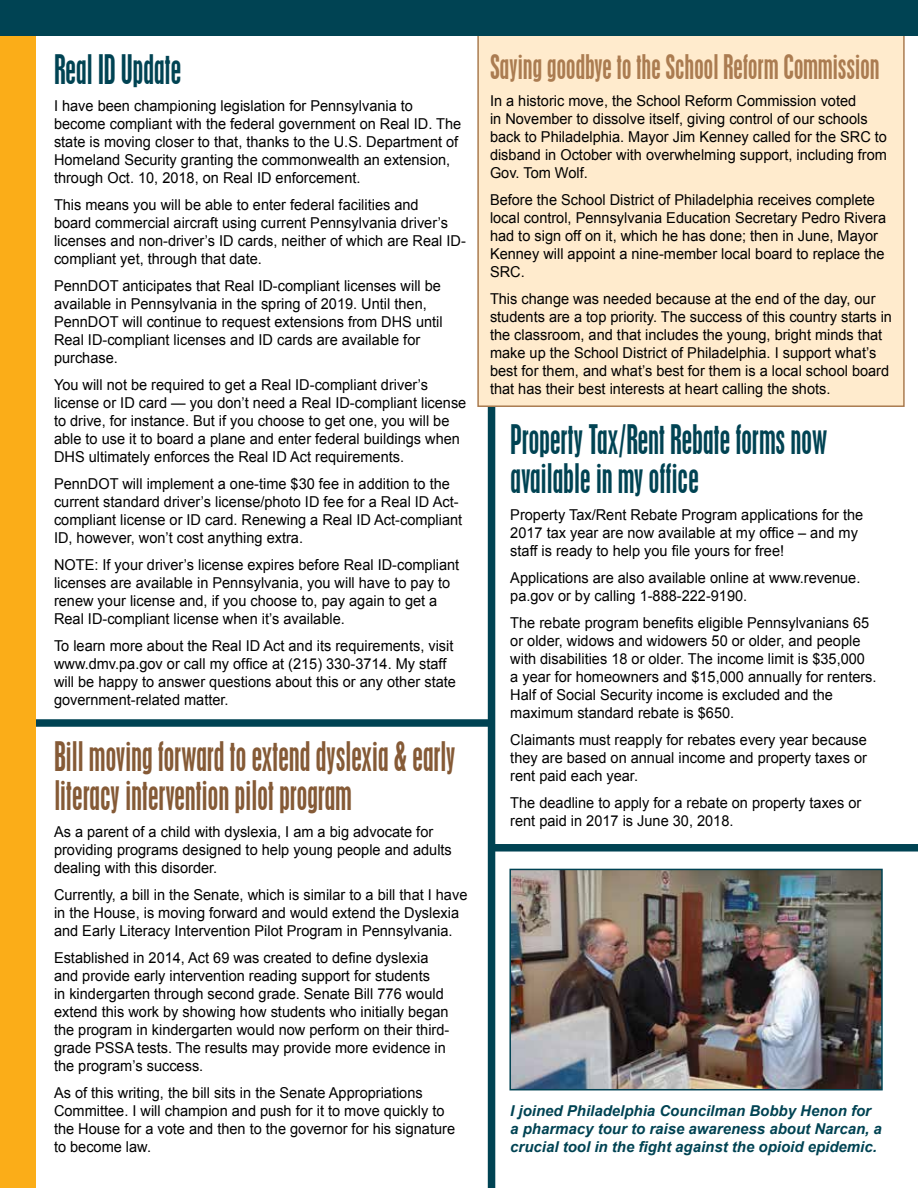
<style>
.page{position:relative;width:918px;height:1188px;background:#fff}
.page>*{position:absolute;margin:0;border:0;box-sizing:border-box;transform-origin:0 0}
.t1{font:condensed 36px/39px "Placard";color:#855a36;scale:.84 1}
.t2{font:condensed 36px/39px "Placard";color:#004353;scale:.84 1}
.t3{font:condensed 30px "Placard";color:#ab7c51;scale:.9 1}
.t4{font:15px/18px "Arial";color:#000}
.t5{font:italic 700 15px/18px "Arial";color:#004353}
</style>
<div class="page">
<hr style="left:917px;top:394px;width:1px;height:91px;background:#004353">
<div style="left:488px;top:394px;width:7px;height:794px;background:#004353"></div>
<div style="left:477px;top:11px;width:428px;height:396px;background:#ffebcd;border:2px solid #ab7c51"></div>
<div style="left:18px;top:719px;width:475px;height:8px;background:#004353"></div>
<div style="left:493px;top:844px;width:425px;height:8px;background:#004353"></div>
<div style="left:0;top:28px;width:36px;height:1160px;background:#fbad18"></div>
<div style="left:0;top:0;width:918px;height:36px;background:#004353"></div>
<svg style="left:508px;top:404px;width:322px;height:3px"></svg>
<img style="left:512px;top:872px;width:368px;height:215px">
<div style="left:509px;top:869px;width:374px;height:221px;border:2px solid #004353"></div>
<h1 class="t2" style="left:54px;top:50px;width:153px">Real ID Update</h1>
<p class="t4" style="left:54px;top:97px;width:409px">I have been championing legislation for Pennsylvania to become compliant with the federal government on Real ID. The state is moving closer to that, thanks to the U.S. Department of Homeland Security granting the commonwealth an extension, through Oct. 10, 2018, on Real ID enforcement.</p>
<p class="t4" style="left:54px;top:196px;width:413px">This means you will be able to enter federal facilities and<br>board commercial aircraft using current Pennsylvania driver’s licenses and non-driver’s ID cards, neither of which are Real ID&shy;compliant yet, through that date.</p>
<p class="t4" style="left:54px;top:277px;width:390px">PennDOT anticipates that Real ID-compliant licenses will be available in Pennsylvania in the spring of 2019. Until then, PennDOT will continue to request extensions from DHS until Real ID-compliant licenses and ID cards are available for purchase.</p>
<p class="t4" style="left:54px;top:376px;width:414px">You will not be required to get a Real ID-compliant driver’s license or ID card — you don’t need a Real ID-compliant license to drive, for instance. But if you choose to get one, you will be able to use it to board a plane and enter federal buildings when DHS ultimately enforces the Real ID Act requirements.</p>
<p class="t4" style="left:54px;top:475px;width:410px">PennDOT will implement a one-time $30 fee in addition to the current standard driver’s license/photo ID fee for a Real ID Act&shy;compliant license or ID card. Renewing a Real ID Act-compliant ID, however, won’t cost anything extra.</p>
<p class="t4" style="left:54px;top:556px;width:407px">NOTE: If your driver’s license expires before Real ID-compliant licenses are available in Pennsylvania, you will have to pay to renew your license and, if you choose to, pay again to get a Real ID-compliant license when it’s available.</p>
<p class="t4" style="left:54px;top:637px;width:403px">To learn more about the Real ID Act and its requirements, visit www.dmv.pa.gov or call my office at (215) 330-3714. My staff will be happy to answer questions about this or any other state government-related matter.</p>
<h1 class="t1" style="left:54px;top:737px;width:479px">Bill moving forward to extend dyslexia &amp; early literacy intervention pilot program</h1>
<p class="t4" style="left:54px;top:823px;width:399px">As a parent of a child with dyslexia, I am a big advocate for providing programs designed to help young people and adults dealing with this disorder.</p>
<p class="t4" style="left:54px;top:886px;width:415px">Currently, a bill in the Senate, which is similar to a bill that I have in the House, is moving forward and would extend the Dyslexia and Early Literacy Intervention Pilot Program in Pennsylvania.</p>
<p class="t4" style="left:54px;top:949px;width:397px">Established in 2014, Act 69 was created to define dyslexia and provide early intervention reading support for students<br>in kindergarten through second grade. Senate Bill 776 would extend this work by showing how students who initially began the program in kindergarten would now perform on their third&shy;grade PSSA tests. The results may provide more evidence in the program’s success.</p>
<p class="t4" style="left:54px;top:1084px;width:403px">As of this writing, the bill sits in the Senate Appropriations Committee. I will champion and push for it to move quickly to the House for a vote and then to the governor for his signature to become law.</p>
<h2 class="t3" style="left:490px;top:48px;width:434px">Saying goodbye to the School Reform Commission</h2>
<p class="t4" style="left:490px;top:92px;width:399px">In a historic move, the School Reform Commission voted<br>in November to dissolve itself, giving control of our schools back to Philadelphia. Mayor Jim Kenney called for the SRC to disband in October with overwhelming support, including from Gov. Tom Wolf.</p>
<p class="t4" style="left:490px;top:191px;width:398px">Before the School District of Philadelphia receives complete local control, Pennsylvania Education Secretary Pedro Rivera had to sign off on it, which he has done; then in June, Mayor Kenney will appoint a nine-member local board to replace the SRC.</p>
<p class="t4" style="left:490px;top:290px;width:404px">This change was needed because at the end of the day, our students are a top priority. The success of this country starts in the classroom, and that includes the young, bright minds that make up the School District of Philadelphia. I support what’s best for them, and what’s best for them is a local school board that has their best interests at heart calling the shots.</p>
<h1 class="t2" style="left:510px;top:420px;width:379px">Property Tax/Rent Rebate forms now available in my office</h1>
<p class="t4" style="left:510px;top:506px;width:355px">Property Tax/Rent Rebate Program applications for the<br>2017 tax year are now available at my office – and my staff is ready to help you file yours for free!</p>
<p class="t4" style="left:510px;top:569px;width:352px">Applications are also available online at www.revenue. pa.gov or by calling 1-888-222-9190.</p>
<p class="t4" style="left:510px;top:614px;width:368px">The rebate program benefits eligible Pennsylvanians 65 or older, widows and widowers 50 or older, and people with disabilities 18 or older. The income limit is $35,000 a year for homeowners and $15,000 annually for renters.<br>Half of Social Security income is excluded and the maximum standard rebate is $650.</p>
<p class="t4" style="left:510px;top:731px;width:358px;text-align:justify">Claimants must reapply for rebates every year because they are based on annual income and property taxes or rent paid each year.</p>
<p class="t4" style="left:510px;top:794px;width:353px">The deadline to apply for a rebate on property taxes or rent paid in 2017 is June 30, 2018.</p>
<p class="t5" style="left:510px;top:1102px;width:373px">I joined Philadelphia Councilman Bobby Henon for a pharmacy tour to raise awareness about Narcan, a crucial tool in the fight against the opioid epidemic.</p>
</div>
